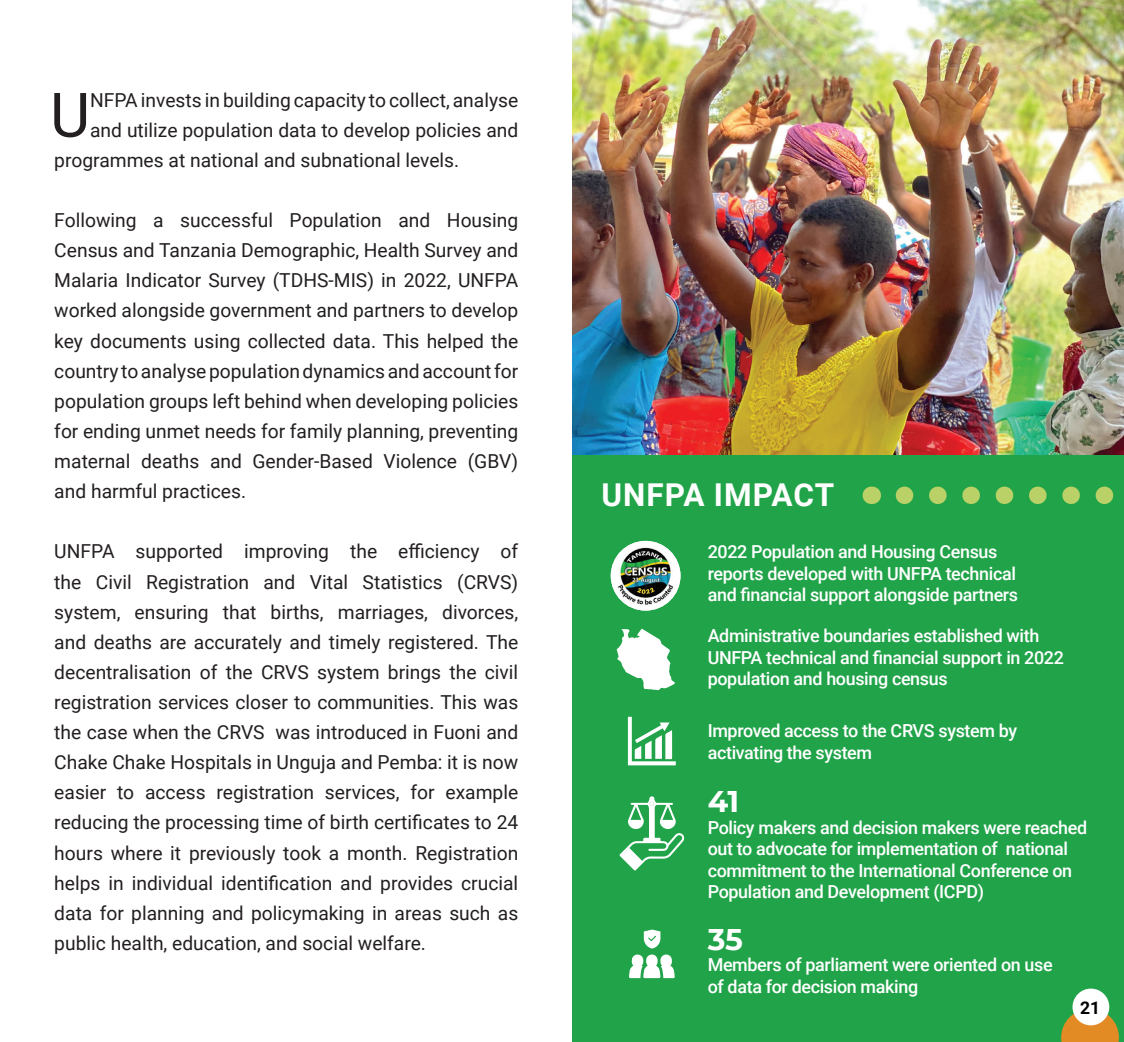
<style>
.page{position:relative;width:1124px;height:1042px;background:#fff}
.page>*{position:absolute;margin:0;border:0;box-sizing:border-box;transform-origin:0 0}
.t1{font:61.6px "Roboto";color:#231f20}
.t2{font:700 31.5px "Roboto";letter-spacing:.035em;color:#fff}
.t3{font:700 29.93px "Montserrat";color:#fff}
.t4{font:19.25px/30.1px "Roboto";color:#231f20;text-align:justify}
.t5{font:500 17.85px/21.5px "Roboto";letter-spacing:-.02em;color:#fff}
.t6{font:700 17.5px "Roboto";color:#000}
</style>
<div class="page">
<div style="left:572px;top:0;width:551px;height:1042px;background:#21a449"></div>
<img style="left:572px;top:0;width:551px;height:454px">
<svg style="left:871px;top:486px;width:1px;height:18px"></svg>
<svg style="left:904px;top:486px;width:220px;height:18px"></svg>
<img style="left:610px;top:541px;width:70px;height:69px;border-radius:35px">
<svg style="left:616px;top:628px;width:58px;height:62px"></svg>
<svg style="left:629px;top:954px;width:45px;height:24px"></svg>
<svg style="left:643px;top:929px;width:17px;height:19px"></svg>
<svg style="left:628px;top:717px;width:47px;height:48px"></svg>
<svg style="left:1061px;top:1008px;width:57px;height:34px"></svg>
<div style="left:1072px;top:988px;width:37px;height:37px;background:#fff;border-radius:50%"></div>
<svg style="left:619px;top:796px;width:65px;height:75px"></svg>
<h1 class="t1" style="left:50px;top:72px;width:41px">U</h1>
<p class="t4" style="left:90px;top:84px;width:429px">NFPA invests in building capacity to collect, analyse</p>
<p class="t4" style="left:90px;top:114px;width:429px">and utilize population data to develop policies and</p>
<p class="t4" style="left:54px;top:144px;width:406px">programmes at national and subnational levels.</p>
<p class="t4" style="left:54px;top:204px;width:465px">Following a successful Population and Housing Census and Tanzania Demographic, Health Survey and Malaria Indicator Survey (TDHS-MIS) in 2022, UNFPA worked alongside government and partners to develop key documents using collected data. This helped the country to analyse population dynamics and account for population groups left behind when developing policies for ending unmet needs for family planning, preventing maternal deaths and Gender-Based Violence (GBV) and harmful practices.</p>
<h2 class="t2" style="left:601px;top:473px;width:234px">UNFPA IMPACT</h2>
<p class="t4" style="left:54px;top:536px;width:465px">UNFPA supported improving the efficiency of the Civil Registration and Vital Statistics (CRVS) system, ensuring that births, marriages, divorces, and deaths are accurately and timely registered. The decentralisation of the CRVS system brings the civil registration services closer to communities. This was the case when the CRVS was introduced in Fuoni and Chake Chake Hospitals in Unguja and Pemba: it is now easier to access registration services, for example reducing the processing time of birth certificates to 24 hours where it previously took a month. Registration helps in individual identification and provides crucial data for planning and policymaking in areas such as public health, education, and social welfare.</p>
<p class="t5" style="left:707px;top:540px;width:312px">2022 Population and Housing Census reports developed with UNFPA technical and financial support alongside partners</p>
<p class="t5" style="left:707px;top:624px;width:357px">Administrative boundaries established with<br>UNFPA technical and financial support in 2022 population and housing census</p>
<p class="t5" style="left:707px;top:719px;width:311px">Improved access to the CRVS system by activating the system</p>
<h3 class="t3" style="left:707px;top:780px;width:33px">41</h3>
<p class="t5" style="left:707px;top:816px;width:381px">Policy makers and decision makers were reached out to advocate for implementation of national commitment to the International Conference on Population and Development (ICPD)</p>
<h3 class="t3" style="left:707px;top:917px;width:37px">35</h3>
<p class="t5" style="left:707px;top:953px;width:346px">Members of parliament were oriented on use of data for decision making</p>
<p class="t6" style="left:1079px;top:995px;width:22px">21</p>
</div>
